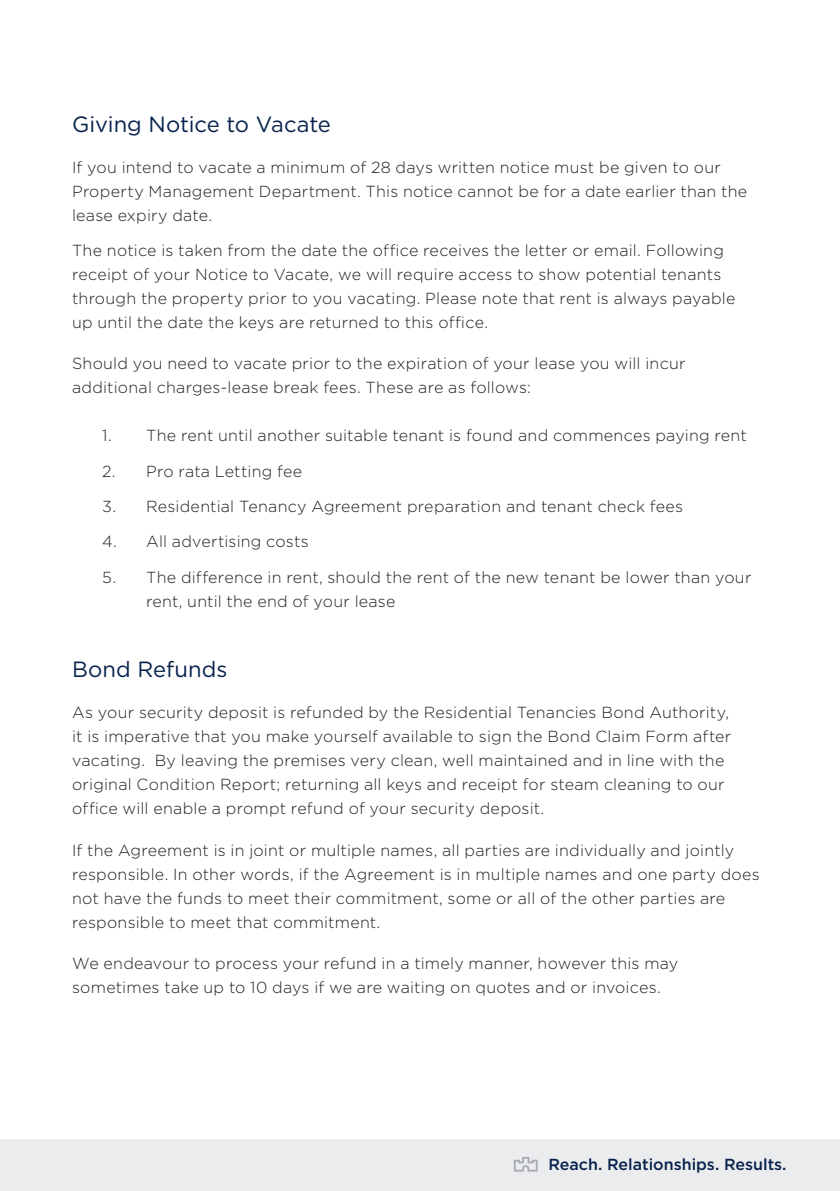
<style>
.page{position:relative;width:840px;height:1191px;background:#fff}
.page>*{position:absolute;margin:0;border:0;box-sizing:border-box;transform-origin:0 0}
.t1{font:22px "Gotham";color:#07214b}
.t2{font:300 16px/24px "Gotham";letter-spacing:.015em;color:#231f20}
.t3{font:500 16px "Gotham";color:#07214b}
</style>
<div class="page">
<div style="left:0;top:1140px;width:839px;height:51px;background:#ebecee"></div>
<svg style="left:514px;top:1157px;width:23px;height:14px"></svg>
<p class="t1" style="left:72px;top:112px;width:260px">Giving Notice to Vacate</p>
<p class="t2" style="left:72px;top:155px;width:676px">If you intend to vacate a minimum of 28 days written notice must be given to our<br>Property Management Department. This notice cannot be for a date earlier than the lease expiry date.</p>
<p class="t2" style="left:72px;top:238px;width:664px">The notice is taken from the date the office receives the letter or email. Following receipt of your Notice to Vacate, we will require access to show potential tenants through the property prior to you vacating. Please note that rent is always payable up until the date the keys are returned to this office.</p>
<p class="t2" style="left:72px;top:351px;width:614px">Should you need to vacate prior to the expiration of your lease you will incur additional charges-lease break fees. These are as follows:</p>
<p class="t2" style="left:102px;top:423px;width:646px">1. The rent until another suitable tenant is found and commences paying rent</p>
<p class="t2" style="left:102px;top:459px;width:201px">2. Pro rata Letting fee</p>
<p class="t2" style="left:102px;top:494px;width:582px">3. Residential Tenancy Agreement preparation and tenant check fees</p>
<p class="t2" style="left:102px;top:529px;width:208px">4. All advertising costs</p>
<p class="t2" style="left:146px;top:565px;width:606px;text-indent:-44px">5. The difference in rent, should the rent of the new tenant be lower than your rent, until the end of your lease</p>
<p class="t1" style="left:72px;top:657px;width:157px">Bond Refunds</p>
<p class="t2" style="left:72px;top:700px;width:660px">As your security deposit is refunded by the Residential Tenancies Bond Authority, it is imperative that you make yourself available to sign the Bond Claim Form after vacating. By leaving the premises very clean, well maintained and in line with the original Condition Report; returning all keys and receipt for steam cleaning to our office will enable a prompt refund of your security deposit.</p>
<p class="t2" style="left:72px;top:837px;width:688px">If the Agreement is in joint or multiple names, all parties are individually and jointly responsible. In other words, if the Agreement is in multiple names and one party does not have the funds to meet their commitment, some or all of the other parties are responsible to meet that commitment.</p>
<p class="t2" style="left:72px;top:950px;width:607px">We endeavour to process your refund in a timely manner, however this may sometimes take up to 10 days if we are waiting on quotes and or invoices.</p>
<p class="t3" style="left:548px;top:1155px;width:239px">Reach. Relationships. Results.</p>
</div>
